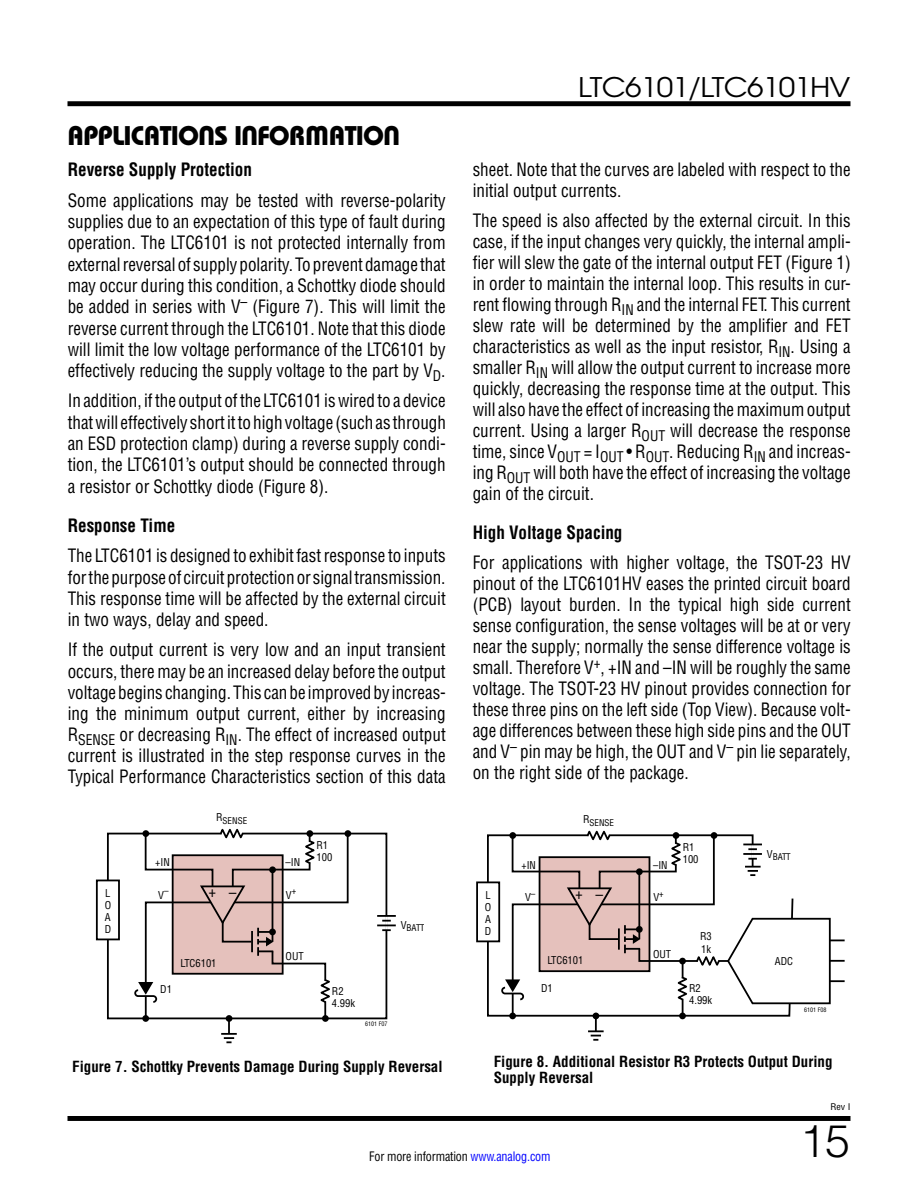
<style>
.page{position:relative;width:918px;height:1188px;background:#fff}
.page>*{position:absolute;margin:0;border:0;box-sizing:border-box;transform-origin:0 0}
.t1{font:300 45px "Helvetica";color:#000}
.t2{font:27px "Linear Bauhaus";letter-spacing:-.02em;color:#000}
.t3{font:27px "Avant Garde";letter-spacing:-.025em;color:#000;scale:1.1 1}
.t4{font:18px/21px "Linear Helv Cond";color:#000;text-align:justify;scale:.95 1}
.t5{font:700 18px "Linear Helv Cond";color:#000;scale:.95 1}
.t6{font:700 15px/16.5px "Linear Helv Cond";color:#000}
.t7{font:12.75px "Linear Helv Cond";letter-spacing:-.015em;color:#000;scale:.95 1}
.t8{font:10.5px/12.1px "Linear Helv Cond";color:#000}
.t9{font:9px "Linear Helv Cond";color:#000}
.t10{font:9px "Linear Helv Cond";color:#000;scale:1.1 1}
.t11{font:6px "Linear Helv Cond";color:#000}
.s1{color:#00f}
</style>
<div class="page">
<div style="left:68px;top:1116px;width:782px;height:5px;background:#000"></div>
<div style="left:68px;top:101px;width:782px;height:5px;background:#000"></div>
<div style="left:107px;top:833px;width:280px;height:186px;border:2px solid #000"></div>
<div style="left:345px;top:830px;width:6px;height:7px;background:#000;border-radius:50%"></div>
<div style="left:97px;top:880px;width:22px;height:59px;background:#fff"></div>
<div style="left:96px;top:880px;width:24px;height:60px;border:2px solid #000"></div>
<svg style="left:377px;top:915px;width:19px;height:16px"></svg>
<svg style="left:486px;top:834px;width:14px;height:183px"></svg>
<div style="left:477px;top:882px;width:22px;height:59px;background:#fff"></div>
<div style="left:476px;top:881px;width:24px;height:61px;border:2px solid #000"></div>
<svg style="left:133px;top:828px;width:216px;height:215px"></svg>
<svg style="left:500px;top:830px;width:345px;height:211px"></svg>
<h2 class="t3" style="left:578px;top:70px;width:249px">LTC6101/LTC6101HV</h2>
<h2 class="t2" style="left:68px;top:119px;width:334px">APPLICATIONS INFORMATION</h2>
<p class="t5" style="left:68px;top:159px;width:195px">Reverse Supply Protection</p>
<p class="t4" style="left:68px;top:189px;width:399px">Some applications may be tested with reverse-polarity supplies due to an expectation of this type of fault during operation. The LTC6101 is not protected internally from external reversal of supply polarity. To prevent damage that may occur during this condition, a Schottky diode should be added in series with V<sup>–</sup> (Figure 7). This will limit the reverse current through the LTC6101. Note that this diode will limit the low voltage performance of the LTC6101 by effectively reducing the supply voltage to the part by V<sub>D</sub>.</p>
<p class="t4" style="left:68px;top:390px;width:400px">In addition, if the output of the LTC6101 is wired to a device that will effectively short it to high voltage (such as through an ESD protection clamp) during a reverse supply condi&shy;tion, the LTC6101’s output should be connected through a resistor or Schottky diode (Figure 8).</p>
<p class="t5" style="left:68px;top:514px;width:115px">Response Time</p>
<p class="t4" style="left:68px;top:545px;width:399px">The LTC6101 is designed to exhibit fast response to inputs for the purpose of circuit protection or signal transmission.<br>This response time will be affected by the external circuit in two ways, delay and speed.</p>
<p class="t4" style="left:68px;top:639px;width:399px">If the output current is very low and an input transient occurs, there may be an increased delay before the output voltage begins changing. This can be improved by increas&shy;ing the minimum output current, either by increasing R<sub>SENSE</sub> or decreasing R<sub>IN</sub>. The effect of increased output current is illustrated in the step response curves in the Typical Performance Characteristics section of this data</p>
<p class="t4" style="left:473px;top:159px;width:399px">sheet. Note that the curves are labeled with respect to the initial output currents.</p>
<p class="t4" style="left:473px;top:210px;width:399px">The speed is also affected by the external circuit. In this case, if the input changes very quickly, the internal ampli&shy;fier will slew the gate of the internal output FET (Figure 1) in order to maintain the internal loop. This results in cur&shy;rent flowing through R<sub>IN</sub> and the internal FET. This current slew rate will be determined by the amplifier and FET characteristics as well as the input resistor, R<sub>IN</sub>. Using a smaller R<sub>IN</sub> will allow the output current to increase more quickly, decreasing the response time at the output. This will also have the effect of increasing the maximum output current. Using a larger R<sub>OUT</sub> will decrease the response time, since V<sub>OUT</sub> = I<sub>OUT</sub> • R<sub>OUT</sub>. Reducing R<sub>IN</sub> and increas&shy;ing R<sub>OUT</sub> will both have the effect of increasing the voltage gain of the circuit.</p>
<p class="t5" style="left:473px;top:522px;width:159px">High Voltage Spacing</p>
<p class="t4" style="left:473px;top:552px;width:399px">For applications with higher voltage, the TSOT-23 HV pinout of the LTC6101HV eases the printed circuit board (PCB) layout burden. In the typical high side current sense configuration, the sense voltages will be at or very near the supply; normally the sense difference voltage is small. Therefore V<sup>+</sup>, +IN and –IN will be roughly the same voltage. The TSOT-23 HV pinout provides connection for these three pins on the left side (Top View). Because volt&shy;age differences between these high side pins and the OUT and V<sup>–</sup> pin may be high, the OUT and V<sup>–</sup> pin lie separately, on the right side of the package.</p>
<p class="t9" style="left:216px;top:815px;width:33px"><sup>R</sup>SENSE</p>
<p class="t9" style="left:583px;top:817px;width:33px"><sup>R</sup>SENSE</p>
<p class="t8" style="left:155px;top:856px;width:16px">+IN</p>
<p class="t8" style="left:286px;top:856px;width:16px">–IN</p>
<p class="t8" style="left:317px;top:839px;width:17px">R1<br>100</p>
<p class="t8" style="left:521px;top:859px;width:16px">+IN</p>
<p class="t8" style="left:653px;top:859px;width:16px">–IN</p>
<p class="t8" style="left:683px;top:841px;width:17px">R1<br>100</p>
<p class="t9" style="left:767px;top:851px;width:25px"><sup>V</sup>BATT</p>
<p class="t8" style="left:105px;top:887px;width:8px;text-align:justify">L O A D</p>
<p class="t8" style="left:286px;top:889px;width:12px">V<sup>+</sup></p>
<p class="t8" style="left:158px;top:889px;width:12px">V<sup>–</sup></p>
<p class="t8" style="left:160px;top:983px;width:13px">D1</p>
<p class="t8" style="left:180px;top:957px;width:38px">LTC6101</p>
<p class="t8" style="left:286px;top:950px;width:20px">OUT</p>
<p class="t8" style="left:332px;top:985px;width:25px">R2<br>4.99k</p>
<p class="t9" style="left:401px;top:922px;width:25px"><sup>V</sup>BATT</p>
<p class="t8" style="left:485px;top:889px;width:8px;text-align:justify">L O A D</p>
<p class="t8" style="left:653px;top:891px;width:12px">V<sup>+</sup></p>
<p class="t8" style="left:525px;top:891px;width:12px">V<sup>–</sup></p>
<p class="t8" style="left:700px;top:930px;width:13px">R3<br>1k</p>
<p class="t8" style="left:653px;top:948px;width:20px">OUT</p>
<p class="t8" style="left:547px;top:954px;width:38px">LTC6101</p>
<p class="t8" style="left:775px;top:955px;width:20px">ADC</p>
<p class="t8" style="left:689px;top:982px;width:25px">R2<br>4.99k</p>
<p class="t8" style="left:541px;top:982px;width:13px">D1</p>
<p class="t11" style="left:804px;top:1006px;width:24px">6101 F08</p>
<p class="t11" style="left:365px;top:1020px;width:24px">6101 F07</p>
<p class="t6" style="left:72px;top:1059px;width:372px">Figure 7. Schottky Prevents Damage During Supply Reversal</p>
<p class="t6" style="left:494px;top:1053px;width:340px">Figure 8. Additional Resistor R3 Protects Output During<br>Supply Reversal</p>
<p class="t7" style="left:369px;top:1149px;width:192px">For more information <span class="s1">www.analog.com</span></p>
<p class="t10" style="left:830px;top:1102px;width:20px">Rev I</p>
<h1 class="t1" style="left:800px;top:1113px;width:52px">15</h1>
</div>
